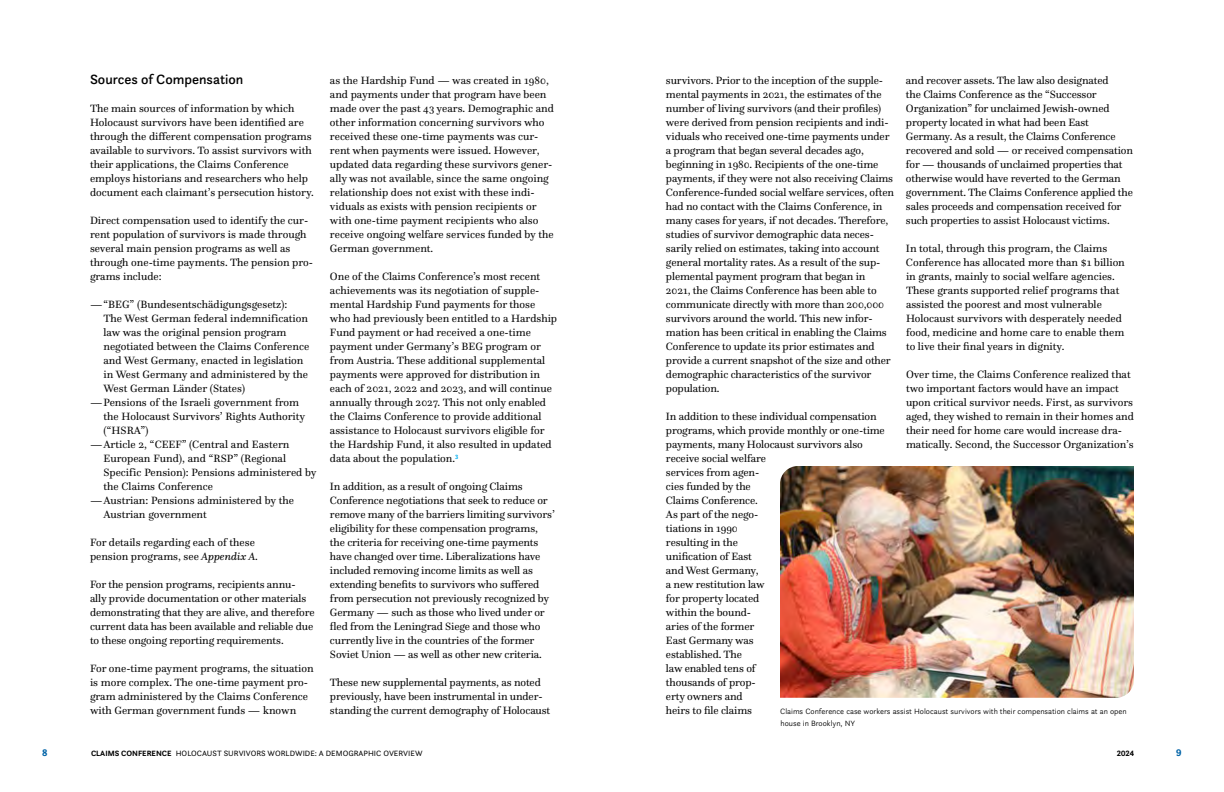
<style>
.page{position:relative;width:1224px;height:792px;background:#fff}
.page>*{position:absolute;margin:0;border:0;box-sizing:border-box;transform-origin:0 0}
.body_text{font:500 14px "Questa Sans";color:#000}
.body_text-2{font:11px/14px "Questa";letter-spacing:-.01em;color:#000}
.body_text_space_before{font:11px/14px "Questa";color:#000}
.t1{font:700 10px "Questa Sans";color:#0063a7}
.t2{font:300 8px/12px "Questa Sans";color:#000}
.t3{font:8px "Questa Sans";color:#000}
.t4{font:700 8px "Questa Sans";color:#000}
.s1{font-style:italic}
.s2{font-weight:700}
</style>
<div class="page">
<img style="left:780px;top:466px;width:354px;height:232px">
<p class="body_text" style="left:90px;top:70px;width:155px">Sources of Compensation</p>
<p class="body_text-2" style="left:90px;top:101px;width:225px">The main sources of information by which Holocaust survivors have been identified are through the different compensation programs available to survivors. To assist survivors with their applications, the Claims Conference employs historians and researchers who help document each claimant’s persecution history.</p>
<p class="body_text-2" style="left:90px;top:213px;width:225px">Direct compensation used to identify the cur&shy;rent population of survivors is made through several main pension programs as well as through one-time payments. The pension pro&shy;grams include:</p>
<p class="body_text-2" style="left:103px;top:297px;width:207px;text-indent:-13px">—“BEG” (Bundesentschädigungsgesetz):<br>The West German federal indemnification law was the original pension program negotiated between the Claims Conference and West Germany, enacted in legislation in West Germany and administered by the West German Länder (States)</p>
<p class="body_text-2" style="left:103px;top:395px;width:203px;text-indent:-13px">—Pensions of the Israeli government from the Holocaust Survivors’ Rights Authority (“HSRA”)</p>
<p class="body_text-2" style="left:103px;top:437px;width:215px;text-indent:-13px">—Article 2, “CEEF” (Central and Eastern European Fund), and “RSP” (Regional Specific Pension): Pensions administered by the Claims Conference</p>
<p class="body_text-2" style="left:103px;top:493px;width:192px;text-indent:-13px">—Austrian: Pensions administered by the<br>Austrian government</p>
<p class="body_text_space_before" style="left:90px;top:535px;width:170px">For details regarding each of these pension programs, see <span class="s1">Appendix A.</span></p>
<p class="body_text-2" style="left:90px;top:577px;width:226px">For the pension programs, recipients annu&shy;ally provide documentation or other materials demonstrating that they are alive, and therefore current data has been available and reliable due to these ongoing reporting requirements.</p>
<p class="body_text-2" style="left:90px;top:661px;width:225px">For one-time payment programs, the situation is more complex. The one-time payment pro&shy;gram administered by the Claims Conference with German government funds — known</p>
<p class="body_text-2" style="left:330px;top:73px;width:225px">as the Hardship Fund — was created in 1980, and payments under that program have been made over the past 43 years. Demographic and other information concerning survivors who received these one-time payments was cur&shy;rent when payments were issued. However, updated data regarding these survivors gener&shy;ally was not available, since the same ongoing relationship does not exist with these indi&shy;viduals as exists with pension recipients or with one-time payment recipients who also receive ongoing welfare services funded by the German government.</p>
<p class="body_text-2" style="left:330px;top:269px;width:229px">One of the Claims Conference’s most recent achievements was its negotiation of supple&shy;mental Hardship Fund payments for those who had previously been entitled to a Hardship Fund payment or had received a one-time payment under Germany’s BEG program or from Austria. These additional supplemental payments were approved for distribution in each of 2021, 2022 and 2023, and will continue annually through 2027. This not only enabled the Claims Conference to provide additional assistance to Holocaust survivors eligible for the Hardship Fund, it also resulted in updated data about the population.<sup>3</sup></p>
<p class="body_text-2" style="left:330px;top:479px;width:226px">In addition, as a result of ongoing Claims Conference negotiations that seek to reduce or remove many of the barriers limiting survivors’ eligibility for these compensation programs, the criteria for receiving one-time payments have changed over time. Liberalizations have included removing income limits as well as extending benefits to survivors who suffered from persecution not previously recognized by Germany — such as those who lived under or fled from the Leningrad Siege and those who currently live in the countries of the former Soviet Union — as well as other new criteria.</p>
<p class="body_text-2" style="left:330px;top:675px;width:222px">These new supplemental payments, as noted previously, have been instrumental in under&shy;standing the current demography of Holocaust</p>
<p class="body_text-2" style="left:666px;top:73px;width:230px">survivors. Prior to the inception of the supple&shy;mental payments in 2021, the estimates of the number of living survivors (and their profiles) were derived from pension recipients and indi&shy;viduals who received one-time payments under a program that began several decades ago, beginning in 1980. Recipients of the one-time payments, if they were not also receiving Claims Conference-funded social welfare services, often had no contact with the Claims Conference, in many cases for years, if not decades. Therefore, studies of survivor demographic data neces&shy;sarily relied on estimates, taking into account general mortality rates. As a result of the sup&shy;plemental payment program that began in<br>2021, the Claims Conference has been able to communicate directly with more than 200,000 survivors around the world. This new infor&shy;mation has been critical in enabling the Claims Conference to update its prior estimates and provide a current snapshot of the size and other demographic characteristics of the survivor population.</p>
<p class="body_text-2" style="left:666px;top:409px;width:220px">In addition to these individual compensation programs, which provide monthly or one-time payments, many Holocaust survivors also receive social welfare<br>services from agen-<br>cies funded by the<br>Claims Conference.<br>As part of the nego-<br>tiations in 1990<br>resulting in the<br>unification of East<br>and West Germany,<br>a new restitution law<br>for property located<br>within the bound-<br>aries of the former<br>East Germany was<br>established. The<br>law enabled tens of<br>thousands of prop-<br>erty owners and<br>heirs to file claims</p>
<p class="body_text-2" style="left:906px;top:73px;width:229px">and recover assets. The law also designated<br>the Claims Conference as the “Successor Organization” for unclaimed Jewish-owned property located in what had been East Germany. As a result, the Claims Conference recovered and sold — or received compensation for — thousands of unclaimed properties that otherwise would have reverted to the German government. The Claims Conference applied the sales proceeds and compensation received for such properties to assist Holocaust victims.</p>
<p class="body_text-2" style="left:906px;top:241px;width:220px">In total, through this program, the Claims Conference has allocated more than $1 billion in grants, mainly to social welfare agencies.<br>These grants supported relief programs that assisted the poorest and most vulnerable Holocaust survivors with desperately needed food, medicine and home care to enable them to live their final years in dignity.</p>
<p class="body_text-2" style="left:906px;top:367px;width:229px">Over time, the Claims Conference realized that two important factors would have an impact upon critical survivor needs. First, as survivors aged, they wished to remain in their homes and their need for home care would increase dra&shy;matically. Second, the Successor Organization’s</p>
<p class="t2" style="left:780px;top:705px;width:348px">Claims Conference case workers assist Holocaust survivors with their compensation claims at an open house in Brooklyn, NY</p>
<p class="t1" style="left:42px;top:746px;width:7px">8</p>
<p class="t3" style="left:91px;top:748px;width:333px"><span class="s2">CLAIMS CONFERENCE</span> HOLOCAUST SURVIVORS WORLDWIDE: A DEMOGRAPHIC OVERVIEW</p>
<p class="t4" style="left:1117px;top:748px;width:19px">2024</p>
<p class="t1" style="left:1176px;top:746px;width:7px">9</p>
</div>
